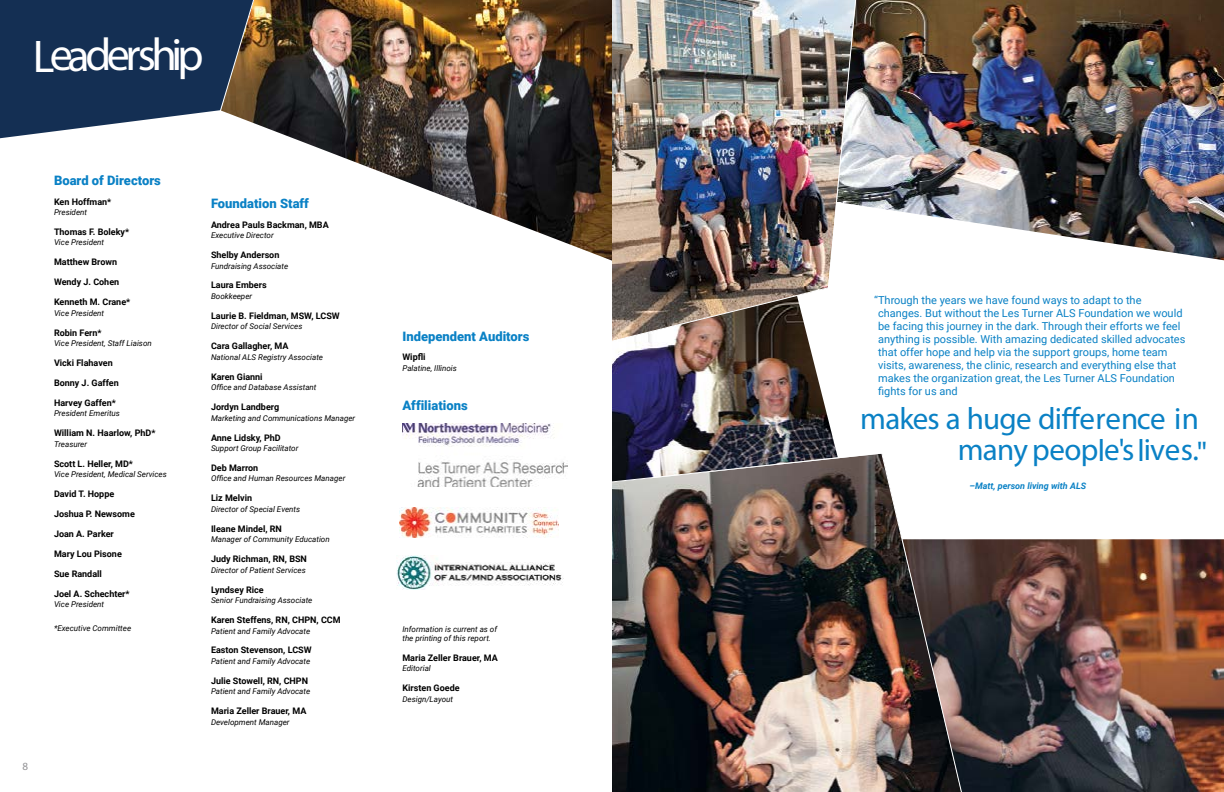
<style>
.page{position:relative;width:1224px;height:792px;background:#fff}
.page>*{position:absolute;margin:0;border:0;box-sizing:border-box;transform-origin:0 0}
.t1{font:46px "Myriad Pro";letter-spacing:-.1em;color:#fff}
.t2{font:31px/31px "Myriad Pro";letter-spacing:-.02em;color:#0a81c5;text-align:right}
.t3{font:900 13px "Roboto";color:#0a81c5}
.t4{font:11px/13px "Roboto";color:#0a81c5}
.t5{font:11px "Myriad Pro";color:#909093}
.t6{font:700 9px "Roboto";color:#000}
.t7{font:italic 700 9px "Roboto";color:#0a81c5}
.t8{font:italic 8px/9px "Roboto";color:#000}
</style>
<div class="page">
<img style="left:400px;top:507px;width:158px;height:31px">
<img style="left:396px;top:555px;width:167px;height:34px">
<img style="left:258px;top:0;width:348px;height:259px">
<img style="left:965px;top:539px;width:259px;height:253px">
<img style="left:858px;top:0;width:366px;height:260px">
<img style="left:612px;top:343px;width:221px;height:96px">
<img style="left:606px;top:0;width:252px;height:343px">
<svg style="left:0;top:0;width:258px;height:138px"></svg>
<img style="left:402px;top:423px;width:165px;height:64px">
<img style="left:612px;top:439px;width:353px;height:353px">
<h1 class="t1" style="left:33px;top:26px;width:172px">Leadership</h1>
<h3 class="t3" style="left:54px;top:171px;width:108px">Board of Directors</h3>
<p class="t6" style="left:54px;top:195px;width:59px">Ken Hoffman*</p>
<p class="t8" style="left:54px;top:207px;width:35px">President</p>
<p class="t6" style="left:54px;top:225px;width:77px">Thomas F. Boleky*</p>
<p class="t8" style="left:54px;top:238px;width:52px">Vice President</p>
<p class="t6" style="left:54px;top:256px;width:65px">Matthew Brown</p>
<p class="t6" style="left:54px;top:276px;width:67px">Wendy J. Cohen</p>
<p class="t6" style="left:54px;top:296px;width:78px">Kenneth M. Crane*</p>
<p class="t8" style="left:54px;top:308px;width:52px">Vice President</p>
<p class="t6" style="left:54px;top:326px;width:49px">Robin Fern*</p>
<p class="t8" style="left:54px;top:339px;width:99px">Vice President, Staff Liaison</p>
<p class="t6" style="left:54px;top:357px;width:60px">Vicki Flahaven</p>
<p class="t6" style="left:54px;top:376px;width:66px">Bonny J. Gaffen</p>
<p class="t6" style="left:54px;top:396px;width:63px">Harvey Gaffen*</p>
<p class="t8" style="left:54px;top:409px;width:68px">President Emeritus</p>
<p class="t6" style="left:54px;top:427px;width:103px">William N. Haarlow, PhD*</p>
<p class="t8" style="left:54px;top:439px;width:35px">Treasurer</p>
<p class="t6" style="left:54px;top:457px;width:80px">Scott L. Heller, MD*</p>
<p class="t8" style="left:54px;top:470px;width:114px">Vice President, Medical Services</p>
<p class="t6" style="left:54px;top:488px;width:62px">David T. Hoppe</p>
<p class="t6" style="left:54px;top:508px;width:82px">Joshua P. Newsome</p>
<p class="t6" style="left:54px;top:527px;width:61px">Joan A. Parker</p>
<p class="t6" style="left:54px;top:547px;width:69px">Mary Lou Pisone</p>
<p class="t6" style="left:54px;top:567px;width:49px">Sue Randall</p>
<p class="t6" style="left:54px;top:587px;width:77px">Joel A. Schechter*</p>
<p class="t8" style="left:54px;top:600px;width:52px">Vice President</p>
<p class="t8" style="left:54px;top:623px;width:79px">*Executive Committee</p>
<h3 class="t5" style="left:22px;top:759px;width:7px">8</h3>
<h3 class="t3" style="left:211px;top:194px;width:99px">Foundation Staff</h3>
<p class="t6" style="left:211px;top:218px;width:119px">Andrea Pauls Backman, MBA</p>
<p class="t8" style="left:211px;top:230px;width:64px">Executive Director</p>
<p class="t6" style="left:211px;top:248px;width:70px">Shelby Anderson</p>
<p class="t8" style="left:211px;top:261px;width:79px">Fundraising Associate</p>
<p class="t6" style="left:211px;top:279px;width:57px">Laura Embers</p>
<p class="t8" style="left:211px;top:291px;width:43px">Bookkeeper</p>
<p class="t6" style="left:211px;top:309px;width:130px">Laurie B. Fieldman, MSW, LCSW</p>
<p class="t8" style="left:211px;top:322px;width:93px">Director of Social Services</p>
<p class="t6" style="left:211px;top:340px;width:79px">Cara Gallagher, MA</p>
<p class="t8" style="left:211px;top:352px;width:114px">National ALS Registry Associate</p>
<p class="t6" style="left:211px;top:370px;width:53px">Karen Gianni</p>
<p class="t8" style="left:211px;top:383px;width:107px">Office and Database Assistant</p>
<p class="t6" style="left:211px;top:401px;width:70px">Jordyn Landberg</p>
<p class="t8" style="left:211px;top:413px;width:146px">Marketing and Communications Manager</p>
<p class="t6" style="left:211px;top:431px;width:71px">Anne Lidsky, PhD</p>
<p class="t8" style="left:211px;top:443px;width:89px">Support Group Facilitator</p>
<p class="t6" style="left:211px;top:461px;width:49px">Deb Marron</p>
<p class="t8" style="left:211px;top:474px;width:136px">Office and Human Resources Manager</p>
<p class="t6" style="left:211px;top:492px;width:43px">Liz Melvin</p>
<p class="t8" style="left:211px;top:504px;width:91px">Director of Special Events</p>
<p class="t6" style="left:211px;top:522px;width:73px">Ileane Mindel, RN</p>
<p class="t8" style="left:211px;top:535px;width:120px">Manager of Community Education</p>
<p class="t6" style="left:211px;top:553px;width:98px">Judy Richman, RN, BSN</p>
<p class="t8" style="left:211px;top:565px;width:96px">Director of Patient Services</p>
<p class="t6" style="left:211px;top:583px;width:54px">Lyndsey Rice</p>
<p class="t8" style="left:211px;top:595px;width:103px">Senior Fundraising Associate</p>
<p class="t6" style="left:211px;top:614px;width:131px">Karen Steffens, RN, CHPN, CCM</p>
<p class="t8" style="left:211px;top:626px;width:101px">Patient and Family Advocate</p>
<p class="t6" style="left:211px;top:644px;width:102px">Easton Stevenson, LCSW</p>
<p class="t8" style="left:211px;top:656px;width:101px">Patient and Family Advocate</p>
<p class="t6" style="left:211px;top:674px;width:99px">Julie Stowell, RN, CHPN</p>
<p class="t8" style="left:211px;top:687px;width:101px">Patient and Family Advocate</p>
<p class="t6" style="left:211px;top:705px;width:97px">Maria Zeller Brauer, MA</p>
<p class="t8" style="left:211px;top:717px;width:80px">Development Manager</p>
<h3 class="t3" style="left:402px;top:327px;width:128px">Independent Auditors</h3>
<p class="t6" style="left:402px;top:351px;width:25px">Wipfli</p>
<p class="t8" style="left:402px;top:363px;width:56px">Palatine, Illinois</p>
<h3 class="t3" style="left:402px;top:396px;width:67px">Affiliations</h3>
<p class="t8" style="left:402px;top:624px;width:96px">Information is current as of the printing of this report.</p>
<p class="t6" style="left:402px;top:651px;width:97px">Maria Zeller Brauer, MA</p>
<p class="t8" style="left:402px;top:664px;width:30px">Editorial</p>
<p class="t6" style="left:402px;top:682px;width:59px">Kirsten Goede</p>
<p class="t8" style="left:402px;top:694px;width:52px">Design/Layout</p>
<p class="t4" style="left:878px;top:293px;width:309px;text-indent:-4px">“Through the years we have found ways to adapt to the changes. But without the Les Turner ALS Foundation we would be facing this journey in the dark. Through their efforts we feel anything is possible. With amazing dedicated skilled advocates that offer hope and help via the support groups, home team visits, awareness, the clinic, research and everything else that makes the organization great, the Les Turner ALS Foundation fights for us and</p>
<h2 class="t2" style="left:860px;top:403px;width:348px">makes a huge difference in many people's lives."</h2>
<p class="t7" style="left:969px;top:479px;width:118px">–Matt, person living with ALS</p>
</div>
